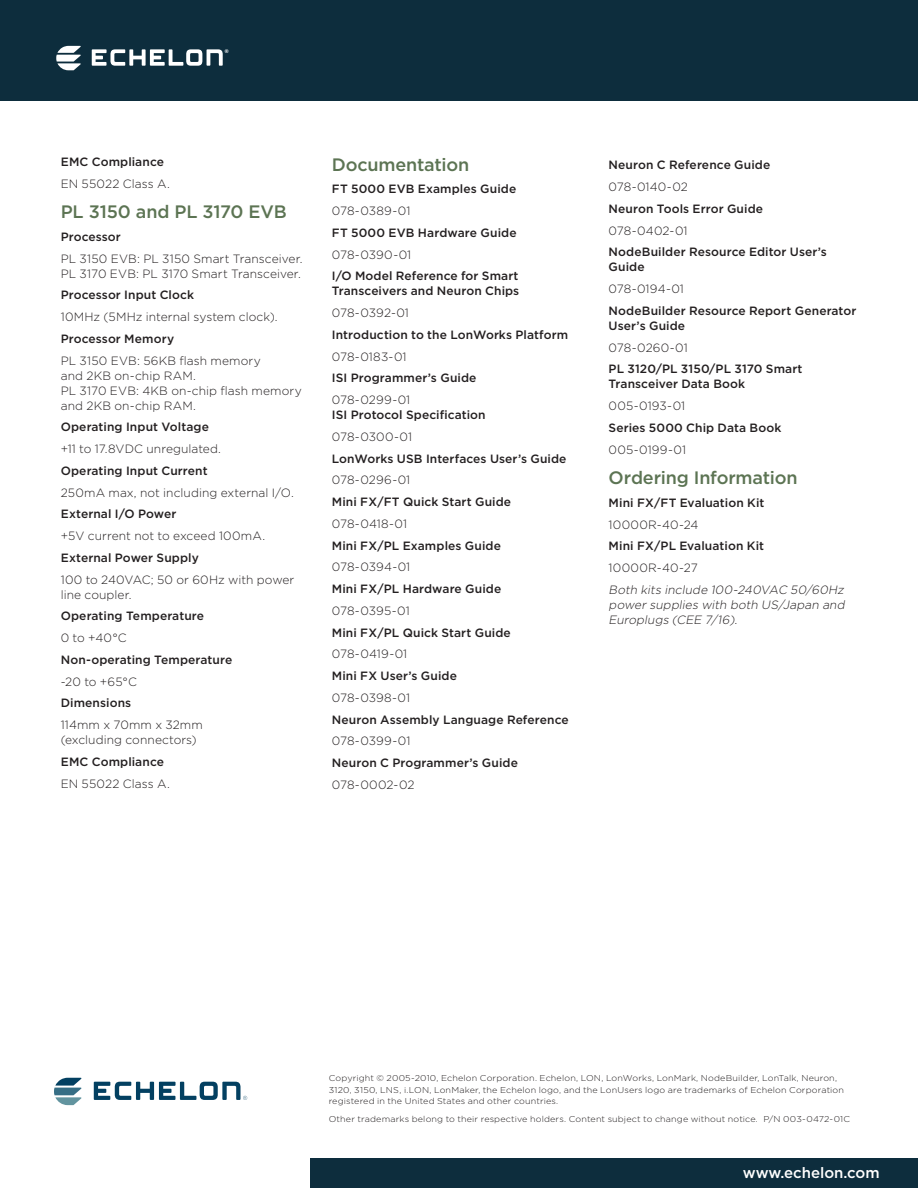
<style>
.page{position:relative;width:918px;height:1188px;background:#fff}
.page>*{position:absolute;margin:0;border:0;box-sizing:border-box;transform-origin:0 0}
.t1{font:500 18px "Gotham";letter-spacing:-.01em;color:#5c7453}
.t2{font:500 15px "Gotham";color:#fff}
.t3{font:500 12px/15px "Gotham";letter-spacing:.01em;color:#231f20}
.t4{font:300 12px/15px "Gotham";letter-spacing:.005em;color:#231f20}
.t5{font:italic 300 12px/15px "Gotham";color:#231f20;text-align:justify}
.t6{font:300 12px "Gotham";letter-spacing:.025em;color:#231f20}
.t7{font:300 8.55px/11.2px "Gotham";letter-spacing:.015em;color:#231f20;scale:1.06 1}
.t8{font:700 5.1px "Helvetica";color:#fff}
</style>
<div class="page">
<div style="left:311px;top:1158px;width:607px;height:30px;background:#0d2d3d"></div>
<div style="left:0;top:0;width:918px;height:101px;background:#0d2d3d"></div>
<svg style="left:92px;top:49px;width:131px;height:17px"></svg>
<svg style="left:56px;top:46px;width:25px;height:24px"></svg>
<svg style="left:94px;top:1082px;width:153px;height:18px"></svg>
<svg style="left:54px;top:1078px;width:27px;height:27px"></svg>
<p class="t8" style="left:225px;top:48px;width:5px">®</p>
<p class="t3" style="left:61px;top:155px;width:105px">EMC Compliance</p>
<p class="t4" style="left:61px;top:177px;width:111px">EN 55022 Class A.</p>
<h1 class="t1" style="left:61px;top:204px;width:228px">PL 3150 and PL 3170 EVB</h1>
<p class="t3" style="left:61px;top:230px;width:62px">Processor</p>
<p class="t4" style="left:61px;top:252px;width:243px">PL 3150 EVB: PL 3150 Smart Transceiver.<br>PL 3170 EVB: PL 3170 Smart Transceiver.</p>
<p class="t3" style="left:61px;top:288px;width:135px">Processor Input Clock</p>
<p class="t4" style="left:61px;top:310px;width:218px">10MHz (5MHz internal system clock).</p>
<p class="t3" style="left:61px;top:332px;width:115px">Processor Memory</p>
<p class="t4" style="left:61px;top:354px;width:243px">PL 3150 EVB: 56KB flash memory<br>and 2KB on-chip RAM.<br>PL 3170 EVB: 4KB on-chip flash memory and 2KB on-chip RAM.</p>
<p class="t3" style="left:61px;top:420px;width:150px">Operating Input Voltage</p>
<p class="t4" style="left:61px;top:442px;width:162px">+11 to 17.8VDC unregulated.</p>
<p class="t3" style="left:61px;top:464px;width:148px">Operating Input Current</p>
<p class="t4" style="left:61px;top:486px;width:235px">250mA max, not including external I/O.</p>
<p class="t3" style="left:61px;top:507px;width:117px">External I/O Power</p>
<p class="t4" style="left:61px;top:529px;width:206px">+5V current not to exceed 100mA.</p>
<p class="t3" style="left:61px;top:551px;width:140px">External Power Supply</p>
<p class="t4" style="left:61px;top:573px;width:235px">100 to 240VAC; 50 or 60Hz with power line coupler.</p>
<p class="t3" style="left:61px;top:609px;width:145px">Operating Temperature</p>
<p class="t4" style="left:61px;top:631px;width:67px">0 to +40°C</p>
<p class="t3" style="left:61px;top:653px;width:173px">Non-operating Temperature</p>
<p class="t4" style="left:61px;top:675px;width:78px">-20 to +65°C</p>
<p class="t3" style="left:61px;top:696px;width:72px">Dimensions</p>
<p class="t4" style="left:61px;top:718px;width:144px">114mm x 70mm x 32mm (excluding connectors)</p>
<p class="t3" style="left:61px;top:755px;width:105px">EMC Compliance</p>
<p class="t4" style="left:61px;top:777px;width:111px">EN 55022 Class A.</p>
<h1 class="t1" style="left:332px;top:156px;width:139px">Documentation</h1>
<p class="t3" style="left:332px;top:182px;width:186px">FT 5000 EVB Examples Guide</p>
<p class="t4" style="left:332px;top:204px;width:80px">078-0389-01</p>
<p class="t3" style="left:332px;top:226px;width:186px">FT 5000 EVB Hardware Guide</p>
<p class="t4" style="left:332px;top:247px;width:81px">078-0390-01</p>
<p class="t3" style="left:332px;top:269px;width:189px">I/O Model Reference for Smart<br>Transceivers and Neuron Chips</p>
<p class="t4" style="left:332px;top:306px;width:79px">078-0392-01</p>
<p class="t3" style="left:332px;top:328px;width:238px">Introduction to the LonWorks Platform</p>
<p class="t4" style="left:332px;top:349px;width:76px">078-0183-01</p>
<p class="t3" style="left:332px;top:371px;width:146px">ISI Programmer’s Guide</p>
<p class="t4" style="left:332px;top:393px;width:80px">078-0299-01</p>
<p class="t3" style="left:332px;top:408px;width:155px">ISI Protocol Specification</p>
<p class="t4" style="left:332px;top:430px;width:82px">078-0300-01</p>
<p class="t3" style="left:332px;top:451px;width:236px">LonWorks USB Interfaces User’s Guide</p>
<p class="t4" style="left:332px;top:473px;width:80px">078-0296-01</p>
<p class="t3" style="left:332px;top:495px;width:181px">Mini FX/FT Quick Start Guide</p>
<p class="t4" style="left:332px;top:517px;width:77px">078-0418-01</p>
<p class="t3" style="left:332px;top:538px;width:171px">Mini FX/PL Examples Guide</p>
<p class="t4" style="left:332px;top:560px;width:80px">078-0394-01</p>
<p class="t3" style="left:332px;top:582px;width:171px">Mini FX/PL Hardware Guide</p>
<p class="t4" style="left:332px;top:604px;width:79px">078-0395-01</p>
<p class="t3" style="left:332px;top:625px;width:180px">Mini FX/PL Quick Start Guide</p>
<p class="t4" style="left:332px;top:647px;width:77px">078-0419-01</p>
<p class="t3" style="left:332px;top:669px;width:127px">Mini FX User’s Guide</p>
<p class="t4" style="left:332px;top:691px;width:80px">078-0398-01</p>
<p class="t3" style="left:332px;top:712px;width:238px">Neuron Assembly Language Reference</p>
<p class="t4" style="left:332px;top:734px;width:80px">078-0399-01</p>
<p class="t3" style="left:332px;top:756px;width:188px">Neuron C Programmer’s Guide</p>
<p class="t4" style="left:332px;top:778px;width:84px">078-0002-02</p>
<p class="t3" style="left:609px;top:158px;width:163px">Neuron C Reference Guide</p>
<p class="t4" style="left:609px;top:180px;width:81px">078-0140-02</p>
<p class="t3" style="left:609px;top:202px;width:156px">Neuron Tools Error Guide</p>
<p class="t4" style="left:609px;top:223px;width:80px">078-0402-01</p>
<p class="t3" style="left:609px;top:245px;width:220px">NodeBuilder Resource Editor User’s<br>Guide</p>
<p class="t4" style="left:609px;top:282px;width:77px">078-0194-01</p>
<p class="t3" style="left:609px;top:304px;width:249px">NodeBuilder Resource Report Generator<br>User’s Guide</p>
<p class="t4" style="left:609px;top:340px;width:81px">078-0260-01</p>
<p class="t3" style="left:609px;top:362px;width:195px">PL 3120/PL 3150/PL 3170 Smart<br>Transceiver Data Book</p>
<p class="t4" style="left:609px;top:399px;width:78px">005-0193-01</p>
<p class="t3" style="left:609px;top:421px;width:174px">Series 5000 Chip Data Book</p>
<p class="t4" style="left:609px;top:442px;width:79px">005-0199-01</p>
<h1 class="t1" style="left:609px;top:470px;width:190px">Ordering Information</h1>
<p class="t3" style="left:609px;top:496px;width:157px">Mini FX/FT Evaluation Kit</p>
<p class="t6" style="left:609px;top:519px;width:91px">10000R-40-24</p>
<p class="t3" style="left:609px;top:539px;width:157px">Mini FX/PL Evaluation Kit</p>
<p class="t6" style="left:609px;top:562px;width:91px">10000R-40-27</p>
<p class="t5" style="left:609px;top:583px;width:240px">Both kits include 100-240VAC 50/60Hz power supplies with both US/Japan and Europlugs (CEE 7/16).</p>
<p class="t7" style="left:329px;top:1073px;width:488px">Copyright © 2005-2010, Echelon Corporation. Echelon, LON, LonWorks, LonMark, NodeBuilder, LonTalk, Neuron,<br>3120, 3150, LNS, i.LON, LonMaker, the Echelon logo, and the LonUsers logo are trademarks of Echelon Corporation registered in the United States and other countries.</p>
<p class="t7" style="left:329px;top:1113px;width:493px">Other trademarks belong to their respective holders. Content subject to change without notice. P/N 003-0472-01C</p>
<p class="t2" style="left:743px;top:1166px;width:138px">www.echelon.com</p>
</div>
